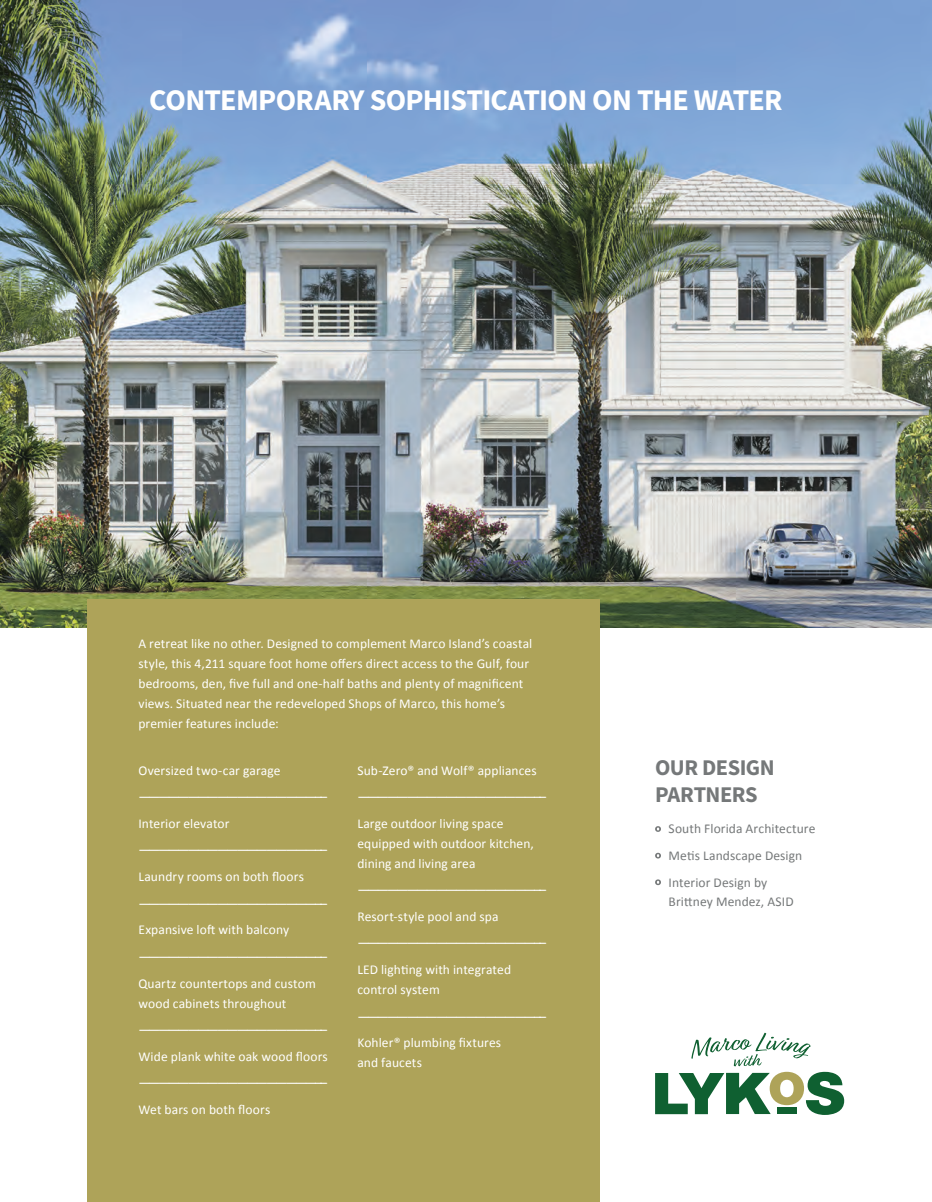
<style>
.page{position:relative;width:932px;height:1202px;background:#fff}
.page>*{position:absolute;margin:0;border:0;box-sizing:border-box;transform-origin:0 0}
.body{font:700 30px "Source Sans Pro";letter-spacing:-.02em;color:#fff}
.body-2{font:700 22.5px/27px "Source Sans Pro";letter-spacing:-.02em;color:#757879}
.front_variable_body{font:13.5px/19.8px "Calibri";letter-spacing:.005em;color:#fff}
.front_variable_body-2{font:13.5px/19.8px "Calibri";letter-spacing:.01em;color:#757879}
</style>
<div class="page">
<img style="left:0;top:0;width:932px;height:627px">
<div style="left:88px;top:599px;width:512px;height:603px;background:#aea359"></div>
<svg style="left:655px;top:826px;width:6px;height:6px"></svg>
<svg style="left:655px;top:852px;width:6px;height:6px"></svg>
<svg style="left:655px;top:879px;width:6px;height:6px"></svg>
<svg style="left:655px;top:1032px;width:189px;height:83px"></svg>
<p class="body" style="left:149px;top:81px;width:635px">CONTEMPORARY SOPHISTICATION ON THE WATER</p>
<p class="front_variable_body" style="left:138px;top:633px;width:395px">A retreat like no other. Designed to complement Marco Island’s coastal style, this 4,211 square foot home offers direct access to the Gulf, four bedrooms, den, five full and one-half baths and plenty of magnificent views. Situated near the redeveloped Shops of Marco, this home’s premier features include:</p>
<p class="front_variable_body" style="left:138px;top:760px;width:144px">Oversized two-car garage</p>
<p class="front_variable_body" style="left:138px;top:786px;width:190px">——————————————————––</p>
<p class="front_variable_body" style="left:138px;top:813px;width:93px">Interior elevator</p>
<p class="front_variable_body" style="left:138px;top:839px;width:190px">——————————————————––</p>
<p class="front_variable_body" style="left:138px;top:866px;width:167px">Laundry rooms on both floors</p>
<p class="front_variable_body" style="left:138px;top:893px;width:190px">——————————————————––</p>
<p class="front_variable_body" style="left:138px;top:919px;width:152px">Expansive loft with balcony</p>
<p class="front_variable_body" style="left:138px;top:946px;width:190px">——————————————————––</p>
<p class="front_variable_body" style="left:138px;top:972px;width:179px">Quartz countertops and custom wood cabinets throughout</p>
<p class="front_variable_body" style="left:138px;top:1019px;width:190px">——————————————————––</p>
<p class="front_variable_body" style="left:138px;top:1046px;width:191px">Wide plank white oak wood floors</p>
<p class="front_variable_body" style="left:138px;top:1072px;width:190px">——————————————————––</p>
<p class="front_variable_body" style="left:138px;top:1099px;width:133px">Wet bars on both floors</p>
<p class="front_variable_body" style="left:357px;top:759px;width:181px">Sub-Zero® and Wolf® appliances</p>
<p class="front_variable_body" style="left:357px;top:786px;width:190px">——————————————————––</p>
<p class="front_variable_body" style="left:357px;top:813px;width:178px">Large outdoor living space equipped with outdoor kitchen, dining and living area</p>
<p class="front_variable_body" style="left:357px;top:879px;width:190px">——————————————————––</p>
<p class="front_variable_body" style="left:357px;top:906px;width:143px">Resort-style pool and spa</p>
<p class="front_variable_body" style="left:357px;top:932px;width:190px">——————————————————––</p>
<p class="front_variable_body" style="left:357px;top:959px;width:155px">LED lighting with integrated control system</p>
<p class="front_variable_body" style="left:357px;top:1005px;width:190px">——————————————————––</p>
<p class="front_variable_body" style="left:357px;top:1032px;width:145px">Kohler® plumbing fixtures and faucets</p>
<p class="body-2" style="left:655px;top:754px;width:121px">OUR DESIGN<br>PARTNERS</p>
<p class="front_variable_body-2" style="left:668px;top:818px;width:148px">South Florida Architecture</p>
<p class="front_variable_body-2" style="left:668px;top:845px;width:135px">Metis Landscape Design</p>
<p class="front_variable_body-2" style="left:668px;top:871px;width:127px">Interior Design by<br>Brittney Mendez, ASID</p>
</div>
